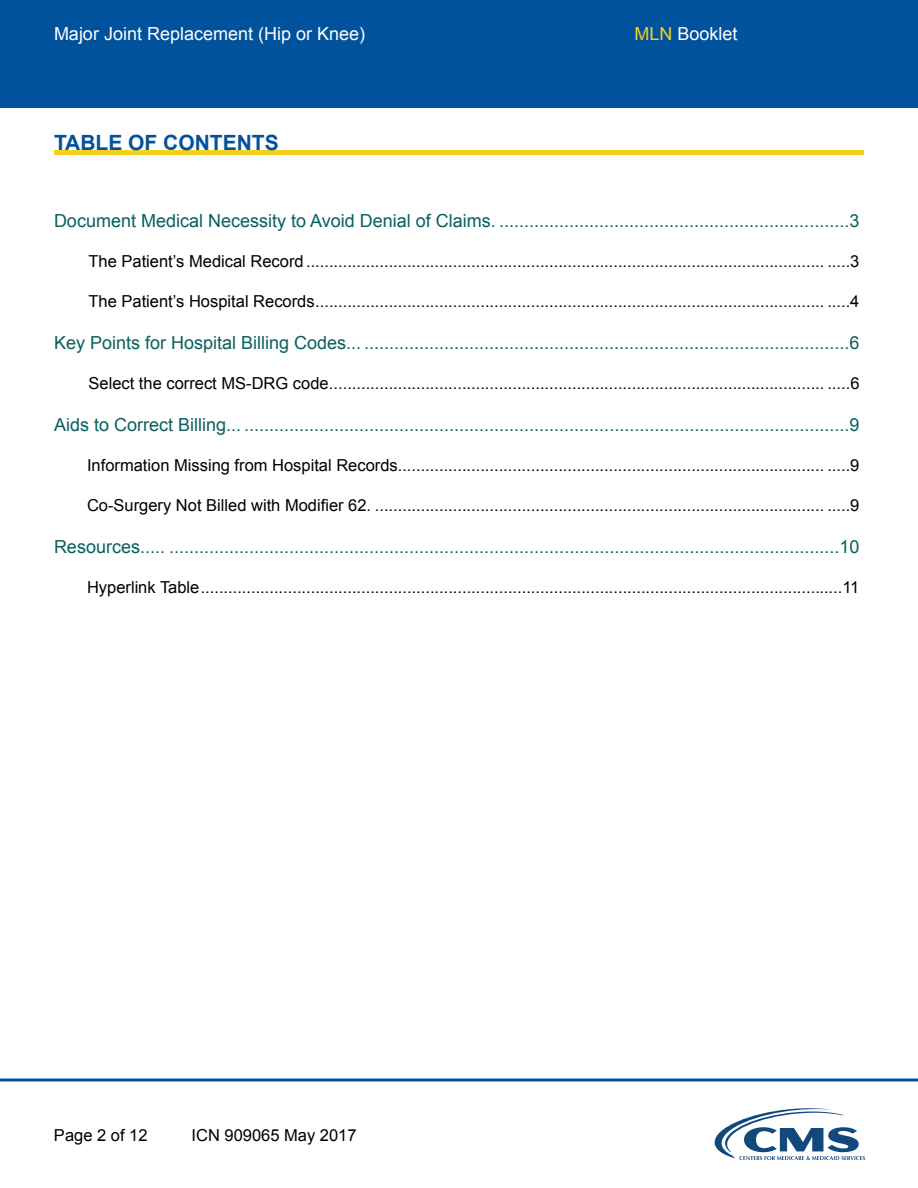
<style>
.page{position:relative;width:918px;height:1188px;background:#fff}
.page>*{position:absolute;margin:0;border:0;box-sizing:border-box;transform-origin:0 0}
.t1{font:700 21px "Arial";color:#00529c}
.t2{font:18px "Arial";color:#085f5d}
.t3{font:18px "Arial";color:#fff}
.Paragraph_Text{font:16.5px "Arial";color:#000}
.s1{color:#f3cf1e}
</style>
<div class="page">
<div style="left:0;top:0;width:918px;height:108px;background:#00529c"></div>
<svg style="left:714px;top:1108px;width:151px;height:52px"></svg>
<svg style="left:0;top:1078px;width:918px;height:4px;background:#3f7db4"></svg>
<div style="left:54px;top:150px;width:810px;height:5px;background:#f3cf1e"></div>
<p class="t3" style="left:54px;top:22px;width:313px">Major Joint Replacement (Hip or Knee)</p>
<p class="t3" style="left:634px;top:22px;width:105px"><span class="s1">MLN</span> Booklet</p>
<h2 class="t1" style="left:54px;top:129px;width:226px">TABLE OF CONTENTS</h2>
<p class="t2" style="left:54px;top:209px;width:807px">Document Medical Necessity to Avoid Denial of Claims. ......................................................................3</p>
<p class="Paragraph_Text" style="left:89px;top:251px;width:772px">The Patient’s Medical Record ................................................................................................................. .....3</p>
<p class="Paragraph_Text" style="left:89px;top:291px;width:772px">The Patient’s Hospital Records............................................................................................................... .....4</p>
<p class="t2" style="left:54px;top:331px;width:807px">Key Points for Hospital Billing Codes... .................................................................................................6</p>
<p class="Paragraph_Text" style="left:89px;top:373px;width:773px">Select the correct MS-DRG code............................................................................................................ .....6</p>
<p class="t2" style="left:54px;top:413px;width:807px">Aids to Correct Billing... .........................................................................................................................9</p>
<p class="Paragraph_Text" style="left:87px;top:455px;width:774px">Information Missing from Hospital Records............................................................................................. .....9</p>
<p class="Paragraph_Text" style="left:87px;top:495px;width:774px">Co-Surgery Not Billed with Modifier 62. .................................................................................................. .....9</p>
<p class="t2" style="left:54px;top:535px;width:807px">Resources..... ......................................................................................................................................10</p>
<p class="Paragraph_Text" style="left:87px;top:576px;width:774px">Hyperlink Table............................................................................................................................................11</p>
<p class="Paragraph_Text" style="left:54px;top:1124px;width:95px">Page 2 of 12</p>
<p class="Paragraph_Text" style="left:192px;top:1124px;width:167px">ICN 909065 May 2017</p>
</div>
